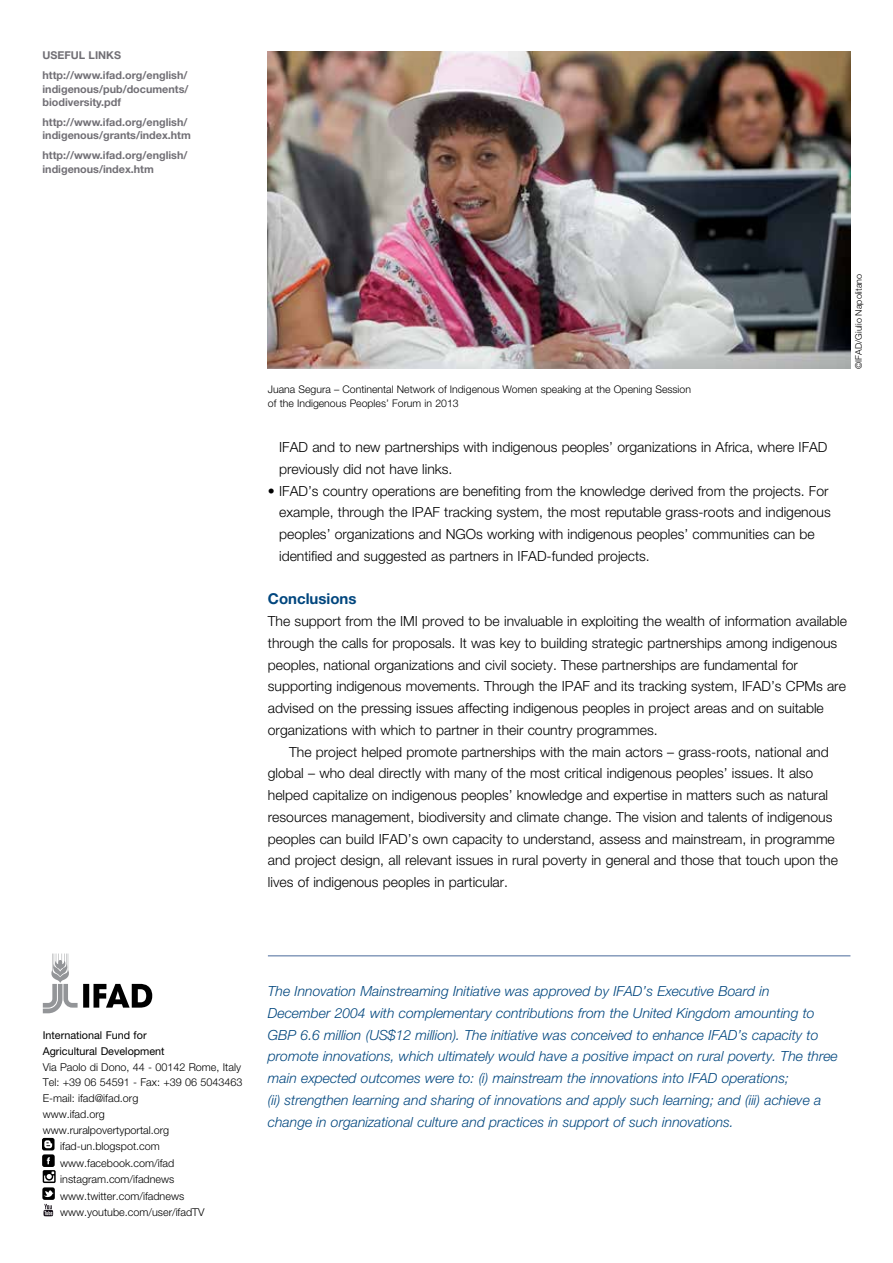
<style>
.page{position:relative;width:893px;height:1263px;background:#fff}
.page>*{position:absolute;margin:0;border:0;box-sizing:border-box;transform-origin:0 0}
.t1{font:700 15px "Helvetica Neue";color:#00467e}
.t2{font:300 13.95px/21.8px "Helvetica Neue";color:#000}
.t3{font:italic 300 13.95px/21.8px "Helvetica Neue";color:#00467e}
.t4{font:300 10.8px "Helvetica Neue";color:#000}
.t5{font:700 10.8px/13.5px "Helvetica Neue";color:#716f75}
.t6{font:10.8px/15.8px "Helvetica Neue";color:#000}
.t7{font:300 10.5px/13.5px "Helvetica Neue";color:#000}
.t8{font:300 9px "Helvetica Neue";color:#000}
</style>
<div class="page">
<hr style="left:268px;top:955px;width:582px;height:1px;background:#4a699a">
<svg style="left:43px;top:953px;width:109px;height:60px"></svg>
<svg style="left:43px;top:1138px;width:13px;height:78px"></svg>
<img style="left:268px;top:51px;width:582px;height:318px">
<p class="t5" style="left:43px;top:45px;width:146px;line-height:20px;text-indent:22px">FUL LIN KS http://www.ifad.org/english/</p>
<p class="t5" style="left:43px;top:82px;width:147px">indigenous/pub/documents/ biodiversity.pdf</p>
<p class="t5" style="left:43px;top:115px;width:150px">http://www.ifad.org/english/ indigenous/grants/index.htm</p>
<p class="t5" style="left:43px;top:148px;width:146px">http://www.ifad.org/english/ indigenous/index.htm</p>
<p class="t5" style="left:43px;top:48px;width:8px">USE</p>
<p class="t7" style="left:268px;top:382px;width:425px">Juana Segura – Continental Network of Indigenous Women speaking at the Opening Session of the Indigenous Peoples’ Forum in 2013</p>
<p class="t8" style="left:853px;top:369px;width:96px;rotate:-90deg">©IFAD/Giulio Napolitano</p>
<p class="t2" style="left:279px;top:436px;width:550px">IFAD and to new partnerships with indigenous peoples’ organizations in Africa, where IFAD previously did not have links.</p>
<p class="t2" style="left:279px;top:479px;width:553px;text-indent:-11px">• IFAD’s country operations are benefiting from the knowledge derived from the projects. For example, through the IPAF tracking system, the most reputable grass-roots and indigenous peoples’ organizations and NGOs working with indigenous peoples’ communities can be identified and suggested as partners in IFAD-funded projects.</p>
<p class="t1" style="left:268px;top:590px;width:90px">Conclusions</p>
<p class="t2" style="left:268px;top:610px;width:580px">The support from the IMI proved to be invaluable in exploiting the wealth of information available through the calls for proposals. It was key to building strategic partnerships among indigenous peoples, national organizations and civil society. These partnerships are fundamental for supporting indigenous movements. Through the IPAF and its tracking system, IFAD’s CPMs are advised on the pressing issues affecting indigenous peoples in project areas and on suitable organizations with which to partner in their country programmes.</p>
<p class="t2" style="left:268px;top:740px;width:572px;text-indent:21px">The project helped promote partnerships with the main actors – grass-roots, national and global – who deal directly with many of the most critical indigenous peoples’ issues. It also helped capitalize on indigenous peoples’ knowledge and expertise in matters such as natural resources management, biodiversity and climate change. The vision and talents of indigenous peoples can build IFAD’s own capacity to understand, assess and mainstream, in programme and project design, all relevant issues in rural poverty in general and those that touch upon the lives of indigenous peoples in particular.</p>
<p class="t6" style="left:43px;top:1027px;width:123px">International Fund for<br>Agricultural Development</p>
<p class="t4" style="left:43px;top:1060px;width:200px">Via Paolo di Dono, 44 - 00142 Rome, Italy</p>
<p class="t4" style="left:43px;top:1076px;width:201px">Tel: +39 06 54591 - Fax: +39 06 5043463</p>
<p class="t4" style="left:43px;top:1092px;width:97px">E-mail: ifad@ifad.org</p>
<p class="t4" style="left:43px;top:1107px;width:64px">www.ifad.org</p>
<p class="t4" style="left:43px;top:1123px;width:128px">www.ruralpovertyportal.org</p>
<p class="t4" style="left:60px;top:1140px;width:101px">ifad-un.blogspot.com</p>
<p class="t4" style="left:60px;top:1156px;width:116px">www.facebook.com/ifad</p>
<p class="t4" style="left:60px;top:1173px;width:116px">instagram.com/ifadnews</p>
<p class="t4" style="left:60px;top:1189px;width:126px">www.twitter.com/ifadnews</p>
<p class="t4" style="left:60px;top:1206px;width:146px">www.youtube.com/user/ifadTV</p>
<p class="t3" style="left:268px;top:980px;width:571px">The Innovation Mainstreaming Initiative was approved by IFAD’s Executive Board in<br>December 2004 with complementary contributions from the United Kingdom amounting to GBP 6.6 million (US$12 million). The initiative was conceived to enhance IFAD’s capacity to promote innovations, which ultimately would have a positive impact on rural poverty. The three main expected outcomes were to: (i) mainstream the innovations into IFAD operations;<br>(ii) strengthen learning and sharing of innovations and apply such learning; and (iii) achieve a change in organizational culture and practices in support of such innovations.</p>
</div>
